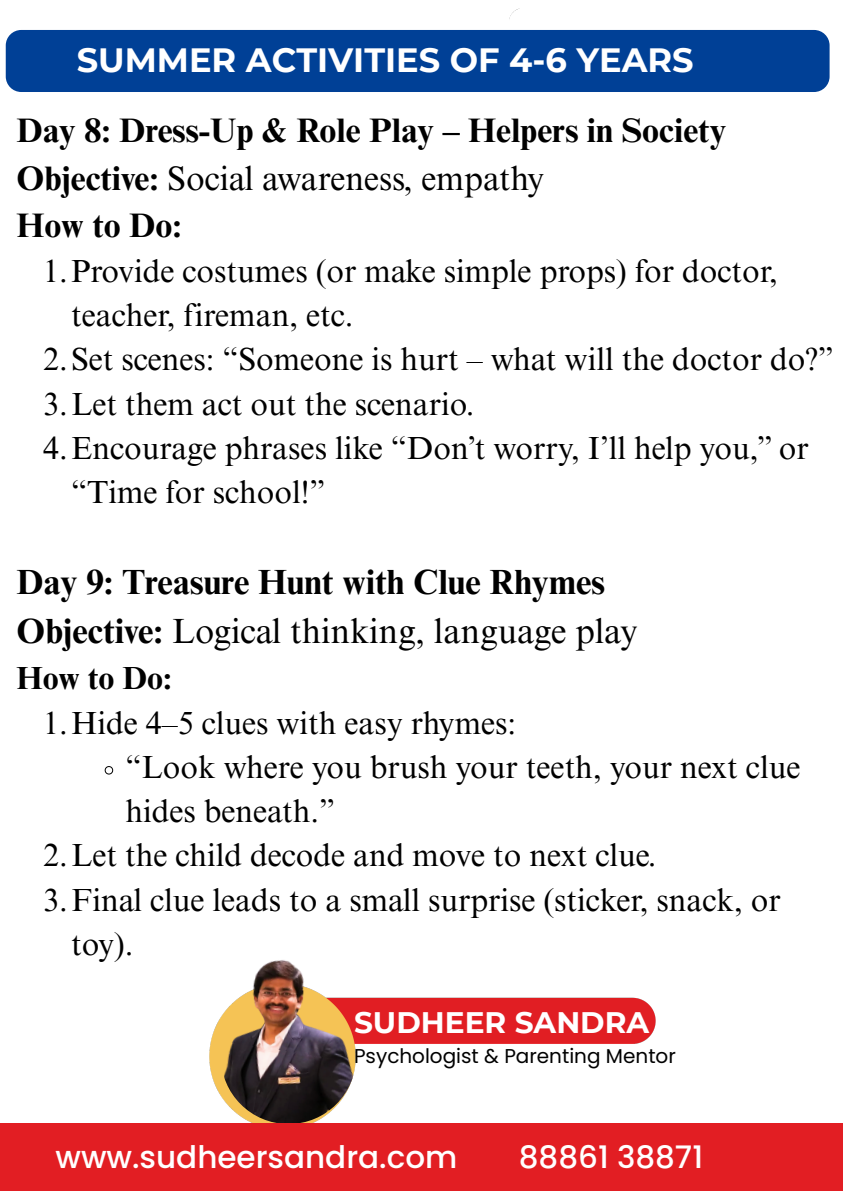
<style>
.page{position:relative;width:843px;height:1191px;background:#fff}
.page>*{position:absolute;margin:0;border:0;box-sizing:border-box;transform-origin:0 0}
.t1{font:700 35px/48.7px "Times NRMT Pro";color:#000}
.t2{font:700 34px/47.2px "Times NRMT Pro";color:#000}
.t3{font:700 33.6px "Montserrat";color:#fff}
.t4{font:32px/44.2px "Times NRMT Pro";color:#000}
.t5{font:700 32px "Times NRMT Pro";color:#000}
.t6{font:500 31px "Poppins";color:#fff}
.t7{font:700 29.6px "Montserrat";color:#fff}
.t8{font:20px "Poppins";color:#000}
.s1{font-weight:400}
</style>
<div class="page">
<img style="left:210px;top:997px;width:446px;height:99px">
<img style="left:221px;top:1067px;width:135px;height:56px">
<img style="left:209px;top:960px;width:194px;height:107px">
<div style="left:0;top:1123px;width:842px;height:67px;background:#e21e23"></div>
<div style="left:6px;top:30px;width:823px;height:62px;background:#004096;border-radius:16px"></div>
<svg style="left:104px;top:766px;width:9px;height:8px"></svg>
<p class="t3" style="left:77px;top:40px;width:618px">SUMMER ACTIVITIES OF 4-6 YEARS</p>
<p class="t2" style="left:17px;top:111px;width:711px">Day 8: Dress-Up &amp; Role Play – Helpers in Society<br>Objective: <span class="s1">Social awareness, empathy<br></span>How to Do:</p>
<h2 class="t4" style="left:71px;top:253px;width:708px;text-indent:-28px">1.Provide costumes (or make simple props) for doctor, teacher, fireman, etc.</h2>
<p class="t4" style="left:43px;top:341px;width:791px">2.Set scenes: “Someone is hurt – what will the doctor do?”</p>
<p class="t4" style="left:43px;top:385px;width:433px">3.Let them act out the scenario.</p>
<p class="t4" style="left:71px;top:430px;width:739px;text-indent:-28px">4.Encourage phrases like “Don’t worry, I’ll help you,” or “Time for school!”</p>
<p class="t1" style="left:17px;top:562px;width:622px">Day 9: Treasure Hunt with Clue Rhymes<br>Objective: <span class="s1">Logical thinking, language play</span></p>
<p class="t5" style="left:17px;top:666px;width:157px">How to Do:</p>
<p class="t4" style="left:43px;top:704px;width:474px">1.Hide 4–5 clues with easy rhymes:</p>
<p class="t4" style="left:125px;top:748px;width:676px">“Look where you brush your teeth, your next clue hides beneath.”</p>
<p class="t4" style="left:43px;top:837px;width:614px">2.Let the child decode and move to next clue.</p>
<h3 class="t4" style="left:71px;top:881px;width:711px;text-indent:-28px">3.Final clue leads to a small surprise (sticker, snack, or toy).</h3>
<h2 class="t7" style="left:354px;top:1004px;width:296px">SUDHEER SANDRA</h2>
<p class="t8" style="left:354px;top:1041px;width:323px">Psychologist &amp; Parenting Mentor</p>
<p class="t6" style="left:55px;top:1135px;width:403px">www.sudheersandra.com</p>
<h3 class="t6" style="left:518px;top:1135px;width:186px">88861 38871</h3>
</div>
